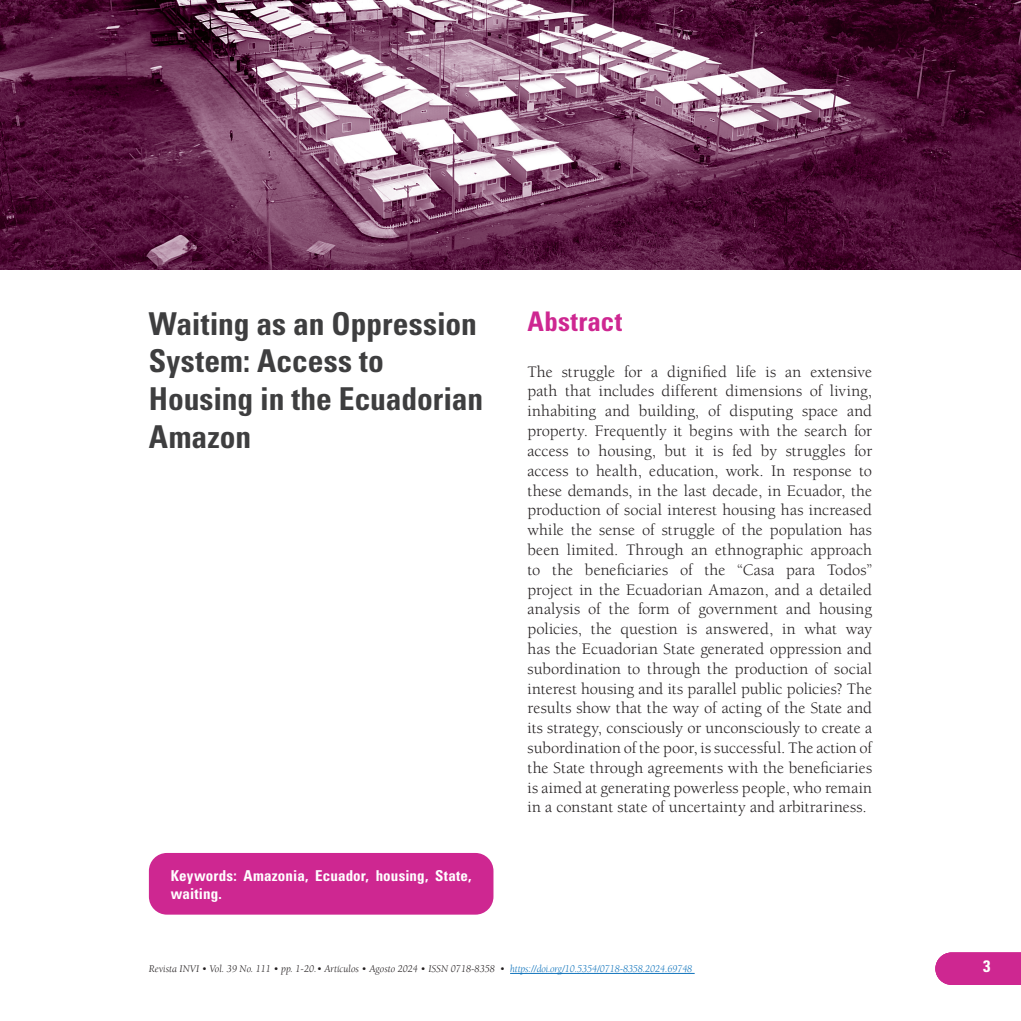
<style>
.page{position:relative;width:1021px;height:1021px;background:#fff}
.page>*{position:absolute;margin:0;border:0;box-sizing:border-box;transform-origin:0 0}
.titulo{font:700 condensed 31.5px/37.8px "Univers LT Std";letter-spacing:-.005em;color:#3e3e3f}
.sub{font:700 condensed 27px "Univers LT Std";letter-spacing:.01em;color:#ce2791}
.txt_esp{font:16.5px/19.8px "Berkeley Std";letter-spacing:.01em;color:#231f20;text-align:justify}
.t1{font:700 condensed 16.5px "Univers LT Std";color:#fff}
.palabras_claves{font:700 condensed 15px/18px "Univers LT Std";letter-spacing:.01em;color:#fff}
.t2{font:italic 10.5px "Berkeley Pro";color:#231f20}
.s1{font-style:inherit}
.s2{color:#1074bc}
</style>
<div class="page">
<svg style="left:935px;top:952px;width:85px;height:32px;background:#d03095"></svg>
<div style="left:149px;top:853px;width:344px;height:61px;background:#ce2791;border-radius:18px"></div>
<hr style="left:510px;top:973px;width:184px;height:1px;background:#1074bc">
<img style="left:0;top:0;width:1020px;height:269px">
<p class="titulo" style="left:149px;top:304px;width:336px">Waiting as an Oppression<br>System: Access to<br>Housing in the Ecuadorian<br>Amazon</p>
<p class="sub" style="left:527px;top:305px;width:96px">Abstract</p>
<p class="txt_esp" style="left:527px;top:362px;width:346px">The struggle for a dignified life is an extensive path that includes different dimensions of living, inhabiting and building, of disputing space and property. Frequently it begins with the search for access to housing, but it is fed by struggles for access to health, education, work. In response to these demands, in the last decade, in Ecuador, the production of social interest housing has increased while the sense of struggle of the population has been limited. Through an ethnographic approach to the beneficiaries of the “Casa para Todos” project in the Ecuadorian Amazon, and a detailed analysis of the form of government and housing policies, the question is answered, in what way has the Ecuadorian State generated oppression and subordination to through the production of social interest housing and its parallel public policies? The results show that the way of acting of the State and its strategy, consciously or unconsciously to create a subordination of the poor, is successful. The action of the State through agreements with the beneficiaries is aimed at generating powerless people, who remain in a constant state of uncertainty and arbitrariness.</p>
<p class="palabras_claves" style="left:171px;top:866px;width:302px">Keywords: Amazonia, Ecuador, housing, State, waiting.</p>
<p class="t2" style="left:149px;top:963px;width:545px">Revista INVI • Vol. 39 No. 111 • pp. <span class="s1">1-20</span>.• Artículos • Agosto 2024 • ISSN 0718-8358 • <span class="s2">https://doi.org/10.5354/0718-8358.2024.69748</span></p>
<p class="t1" style="left:983px;top:956px;width:9px">3</p>
</div>
